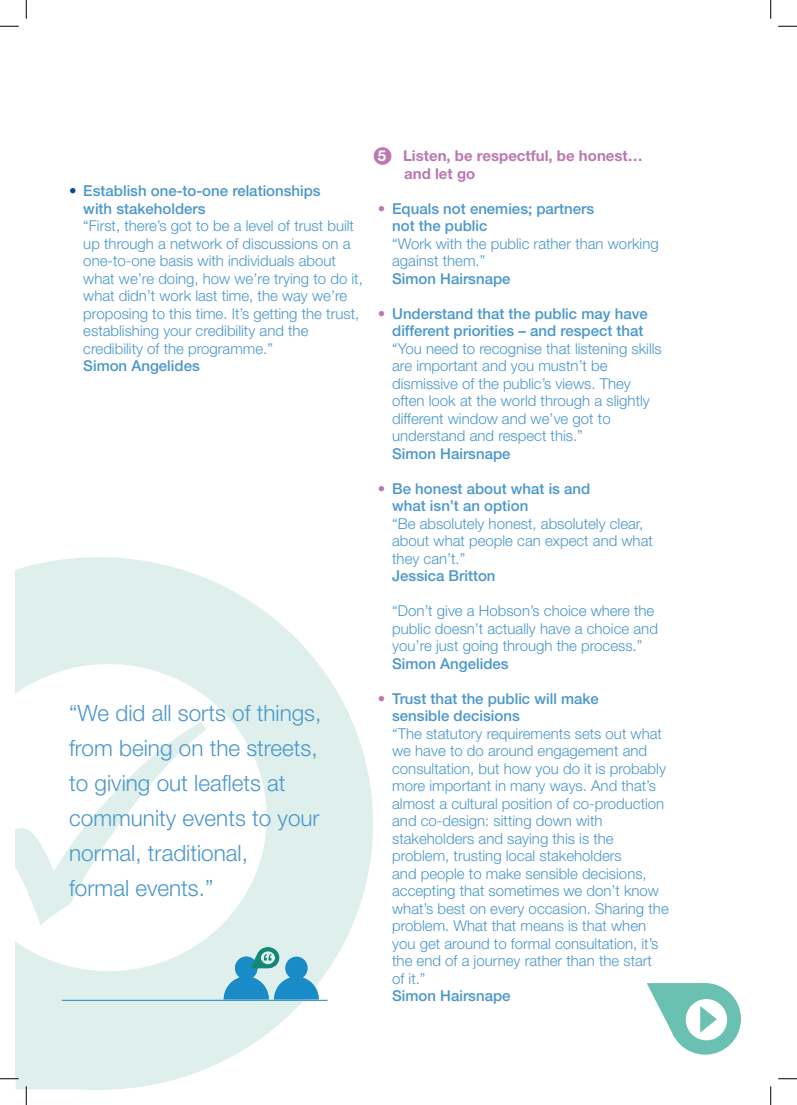
<style>
.page{position:relative;width:797px;height:1105px;background:#fff}
.page>*{position:absolute;margin:0;border:0;box-sizing:border-box;transform-origin:0 0}
.t1{font:300 22.5px/35px "Helvetica Neue LT Std";color:#4a97cb}
.t2{font:300 15px/17.5px "Helvetica Neue LT Std";color:#4a97cb}
.t3{font:500 15px/17.5px "Helvetica Neue LT Std";color:#4a97cb}
.t4{font:700 15px/17.5px "Helvetica Neue LT Std";color:#bb78b1}
.s1{font-weight:300;color:#014990}
.s2{color:#fff}
.s3{font-weight:300;color:#bb78b1}
</style>
<div class="page">
<div style="left:669px;top:983px;width:72px;height:72px;background:#6ac1b2;border-radius:50%"></div>
<div style="left:685px;top:999px;width:42px;height:41px;background:#fff;border-radius:50%"></div>
<svg style="left:646px;top:983px;width:71px;height:55px"></svg>
<svg style="left:16px;top:557px;width:357px;height:532px;fill:#dff0ec"></svg>
<svg style="left:16px;top:664px;width:251px;height:307px"></svg>
<svg style="left:16px;top:722px;width:190px;height:203px"></svg>
<div style="left:373px;top:147px;width:18px;height:18px;background:#bb78b1;border-radius:50%"></div>
<svg style="left:224px;top:947px;width:95px;height:52px"></svg>
<hr style="left:62px;top:1000px;width:265px;height:1px;background:#4a97cb">
<svg style="left:0;top:25px;width:19px;height:2px"></svg>
<svg style="left:778px;top:25px;width:19px;height:2px"></svg>
<svg style="left:778px;top:1078px;width:19px;height:1px"></svg>
<svg style="left:25px;top:0;width:2px;height:19px"></svg>
<svg style="left:0;top:940px;width:102px;height:165px"></svg>
<svg style="left:770px;top:0;width:1px;height:19px"></svg>
<svg style="left:770px;top:1086px;width:1px;height:19px"></svg>
<p class="t3" style="left:83px;top:182px;width:239px;text-indent:-14px"><span class="s1">•</span> Establish one-to-one relationships with stakeholders</p>
<p class="t2" style="left:83px;top:217px;width:281px">“First, there’s got to be a level of trust built up through a network of discussions on a one-to-one basis with individuals about what we’re doing, how we’re trying to do it, what didn’t work last time, the way we’re proposing to this time. It’s getting the trust, establishing your credibility and the credibility of the programme.”</p>
<p class="t3" style="left:83px;top:357px;width:118px">Simon Angelides</p>
<h1 class="t1" style="left:69px;top:695px;width:254px">“We did all sorts of things, from being on the streets, to giving out leaflets at community events to your normal, traditional,<br>formal events.”</h1>
<p class="t4" style="left:404px;top:147px;width:240px;text-indent:-26px"><span class="s2">5</span> Listen, be respectful, be honest… and let go</p>
<p class="t3" style="left:392px;top:199px;width:204px;text-indent:-14px"><span class="s3">•</span> Equals not enemies; partners not the public</p>
<p class="t2" style="left:392px;top:234px;width:268px">“Work with the public rather than working against them.”</p>
<p class="t3" style="left:392px;top:269px;width:120px">Simon Hairsnape</p>
<p class="t3" style="left:378px;top:304px;width:271px;text-align:right"><span class="s3">•</span> Understand that the public may have different priorities – and respect that</p>
<p class="t2" style="left:392px;top:339px;width:271px">“You need to recognise that listening skills are important and you mustn’t be dismissive of the public’s views. They often look at the world through a slightly different window and we’ve got to understand and respect this.”</p>
<p class="t3" style="left:392px;top:444px;width:120px">Simon Hairsnape</p>
<p class="t3" style="left:392px;top:479px;width:200px;text-indent:-14px"><span class="s3">•</span> Be honest about what is and what isn’t an option</p>
<p class="t2" style="left:392px;top:514px;width:262px">“Be absolutely honest, absolutely clear, about what people can expect and what they can’t.”</p>
<p class="t3" style="left:392px;top:567px;width:105px">Jessica Britton</p>
<p class="t2" style="left:392px;top:602px;width:267px">“Don’t give a Hobson’s choice where the public doesn’t actually have a choice and you’re just going through the process.”</p>
<p class="t3" style="left:392px;top:654px;width:118px">Simon Angelides</p>
<p class="t3" style="left:392px;top:689px;width:208px;text-indent:-14px"><span class="s3">•</span> Trust that the public will make sensible decisions</p>
<p class="t2" style="left:392px;top:724px;width:278px">“The statutory requirements sets out what we have to do around engagement and consultation, but how you do it is probably more important in many ways. And that’s almost a cultural position of co-production and co-design: sitting down with stakeholders and saying this is the problem, trusting local stakeholders<br>and people to make sensible decisions, accepting that sometimes we don’t know what’s best on every occasion. Sharing the problem. What that means is that when you get around to formal consultation, it’s the end of a journey rather than the start<br>of it.”</p>
<p class="t3" style="left:392px;top:987px;width:120px">Simon Hairsnape</p>
</div>
